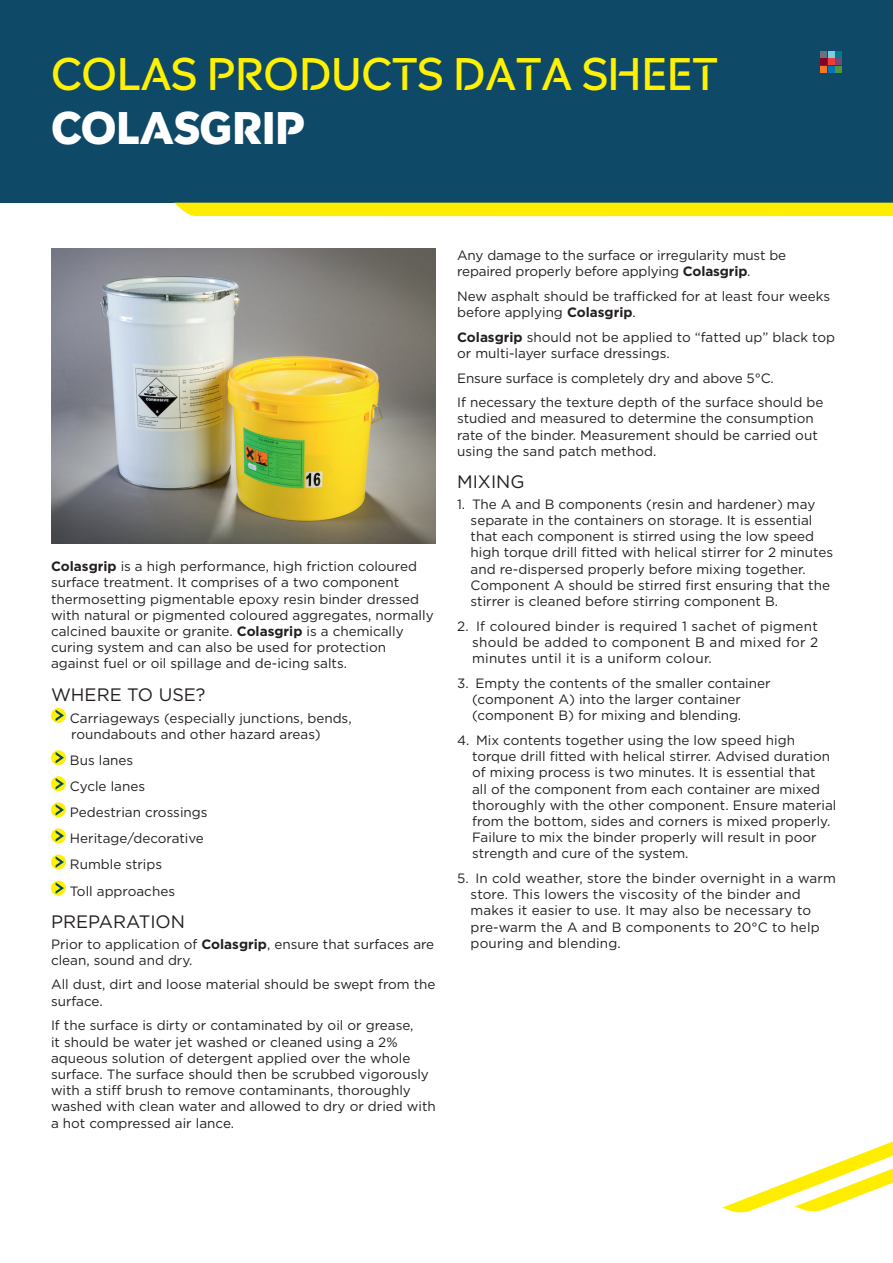
<style>
.page{position:relative;width:893px;height:1263px;background:#fff}
.page>*{position:absolute;margin:0;border:0;box-sizing:border-box;transform-origin:0 0}
.t1{font:45px "Colas";color:#fff101}
.t2{font:900 45px "Colas";color:#fff}
.Body_Copy_Header{font:18px "Gotham HTF";color:#231f20}
.Body_Copy{font:13.5px/16.2px "Gotham HTF";color:#231f20}
.s1{font-weight:700}
</style>
<div class="page">
<div style="left:0;top:0;width:893px;height:203px;background:#0e4a68"></div>
<svg style="left:51px;top:708px;width:15px;height:15px"></svg>
<svg style="left:55px;top:710px;width:9px;height:11px"></svg>
<svg style="left:51px;top:750px;width:15px;height:15px"></svg>
<svg style="left:55px;top:752px;width:9px;height:11px"></svg>
<svg style="left:51px;top:776px;width:15px;height:15px"></svg>
<svg style="left:55px;top:778px;width:9px;height:11px"></svg>
<svg style="left:51px;top:802px;width:15px;height:15px"></svg>
<svg style="left:55px;top:804px;width:9px;height:11px"></svg>
<svg style="left:51px;top:828px;width:15px;height:15px"></svg>
<svg style="left:55px;top:830px;width:9px;height:11px"></svg>
<svg style="left:51px;top:854px;width:15px;height:15px"></svg>
<svg style="left:55px;top:856px;width:9px;height:12px"></svg>
<div style="left:51px;top:881px;width:15px;height:14px;background:#fff101;border-radius:50%"></div>
<svg style="left:55px;top:882px;width:9px;height:12px"></svg>
<img style="left:51px;top:248px;width:385px;height:296px">
<div style="left:820px;top:51px;width:7px;height:6px;background:#68737d"></div>
<div style="left:835px;top:51px;width:7px;height:6px;background:#007c89"></div>
<div style="left:820px;top:59px;width:7px;height:6px;background:#840128"></div>
<svg style="left:828px;top:51px;width:6px;height:14px"></svg>
<div style="left:835px;top:59px;width:7px;height:6px;background:#73497a"></div>
<div style="left:820px;top:66px;width:7px;height:7px;background:#f47721"></div>
<div style="left:828px;top:66px;width:6px;height:7px;background:#0174bc"></div>
<div style="left:835px;top:66px;width:7px;height:7px;background:#529635"></div>
<div style="left:174px;top:203px;width:719px;height:13px;background:#ffed00"></div>
<svg style="left:722px;top:1141px;width:171px;height:71px"></svg>
<p class="t1" style="left:51px;top:49px;width:669px">COLAS PRODUCTS DATA SHEET</p>
<p class="t2" style="left:51px;top:103px;width:255px">COLASGRIP</p>
<p class="Body_Copy" style="left:51px;top:558px;width:384px"><span class="s1">Colasgrip</span> is a high performance, high friction coloured surface treatment. It comprises of a two component thermosetting pigmentable epoxy resin binder dressed with natural or pigmented coloured aggregates, normally calcined bauxite or granite. <span class="s1">Colasgrip</span> is a chemically curing system and can also be used for protection against fuel or oil spillage and de-icing salts.</p>
<p class="Body_Copy_Header" style="left:51px;top:685px;width:156px">WHERE TO USE?</p>
<p class="Body_Copy" style="left:70px;top:710px;width:283px">Carriageways (especially junctions, bends, roundabouts and other hazard areas)</p>
<p class="Body_Copy" style="left:70px;top:752px;width:65px">Bus lanes</p>
<p class="Body_Copy" style="left:70px;top:778px;width:77px">Cycle lanes</p>
<p class="Body_Copy" style="left:70px;top:804px;width:139px">Pedestrian crossings</p>
<p class="Body_Copy" style="left:70px;top:830px;width:135px">Heritage/decorative</p>
<p class="Body_Copy" style="left:70px;top:856px;width:94px">Rumble strips</p>
<p class="Body_Copy" style="left:70px;top:882px;width:107px">Toll approaches</p>
<p class="Body_Copy_Header" style="left:51px;top:912px;width:136px">PREPARATION</p>
<p class="Body_Copy" style="left:51px;top:935px;width:385px">Prior to application of <span class="s1">Colasgrip</span>, ensure that surfaces are clean, sound and dry.</p>
<p class="Body_Copy" style="left:51px;top:976px;width:386px">All dust, dirt and loose material should be swept from the surface.</p>
<p class="Body_Copy" style="left:51px;top:1017px;width:386px">If the surface is dirty or contaminated by oil or grease,<br>it should be water jet washed or cleaned using a 2% aqueous solution of detergent applied over the whole surface. The surface should then be scrubbed vigorously with a stiff brush to remove contaminants, thoroughly washed with clean water and allowed to dry or dried with a hot compressed air lance.</p>
<p class="Body_Copy" style="left:457px;top:247px;width:330px">Any damage to the surface or irregularity must be repaired properly before applying <span class="s1">Colasgrip</span>.</p>
<p class="Body_Copy" style="left:457px;top:288px;width:375px">New asphalt should be trafficked for at least four weeks before applying <span class="s1">Colasgrip</span>.</p>
<p class="Body_Copy" style="left:457px;top:328px;width:379px"><span class="s1">Colasgrip</span> should not be applied to “fatted up” black top or multi-layer surface dressings.</p>
<p class="Body_Copy" style="left:457px;top:369px;width:318px">Ensure surface is completely dry and above 5°C.</p>
<p class="Body_Copy" style="left:457px;top:394px;width:368px">If necessary the texture depth of the surface should be studied and measured to determine the consumption rate of the binder. Measurement should be carried out using the sand patch method.</p>
<p class="Body_Copy_Header" style="left:457px;top:472px;width:69px">MIXING</p>
<p class="Body_Copy" style="left:471px;top:496px;width:364px;text-indent:-14px">1. The A and B components (resin and hardener) may separate in the containers on storage. It is essential that each component is stirred using the low speed high torque drill fitted with helical stirrer for 2 minutes and re-dispersed properly before mixing together.<br>Component A should be stirred first ensuring that the stirrer is cleaned before stirring component B.</p>
<p class="Body_Copy" style="left:472px;top:618px;width:348px;text-align:justify;text-indent:-15px">2. If coloured binder is required 1 sachet of pigment should be added to component B and mixed for 2 minutes until it is a uniform colour.</p>
<p class="Body_Copy" style="left:472px;top:675px;width:300px;text-indent:-15px">3. Empty the contents of the smaller container (component A) into the larger container (component B) for mixing and blending.</p>
<p class="Body_Copy" style="left:472px;top:732px;width:366px;text-indent:-15px">4. Mix contents together using the low speed high torque drill fitted with helical stirrer. Advised duration of mixing process is two minutes. It is essential that<br>all of the component from each container are mixed thoroughly with the other component. Ensure material from the bottom, sides and corners is mixed properly.<br>Failure to mix the binder properly will result in poor strength and cure of the system.</p>
<p class="Body_Copy" style="left:471px;top:870px;width:367px;text-indent:-14px">5. In cold weather, store the binder overnight in a warm store. This lowers the viscosity of the binder and makes it easier to use. It may also be necessary to pre-warm the A and B components to 20°C to help pouring and blending.</p>
</div>
